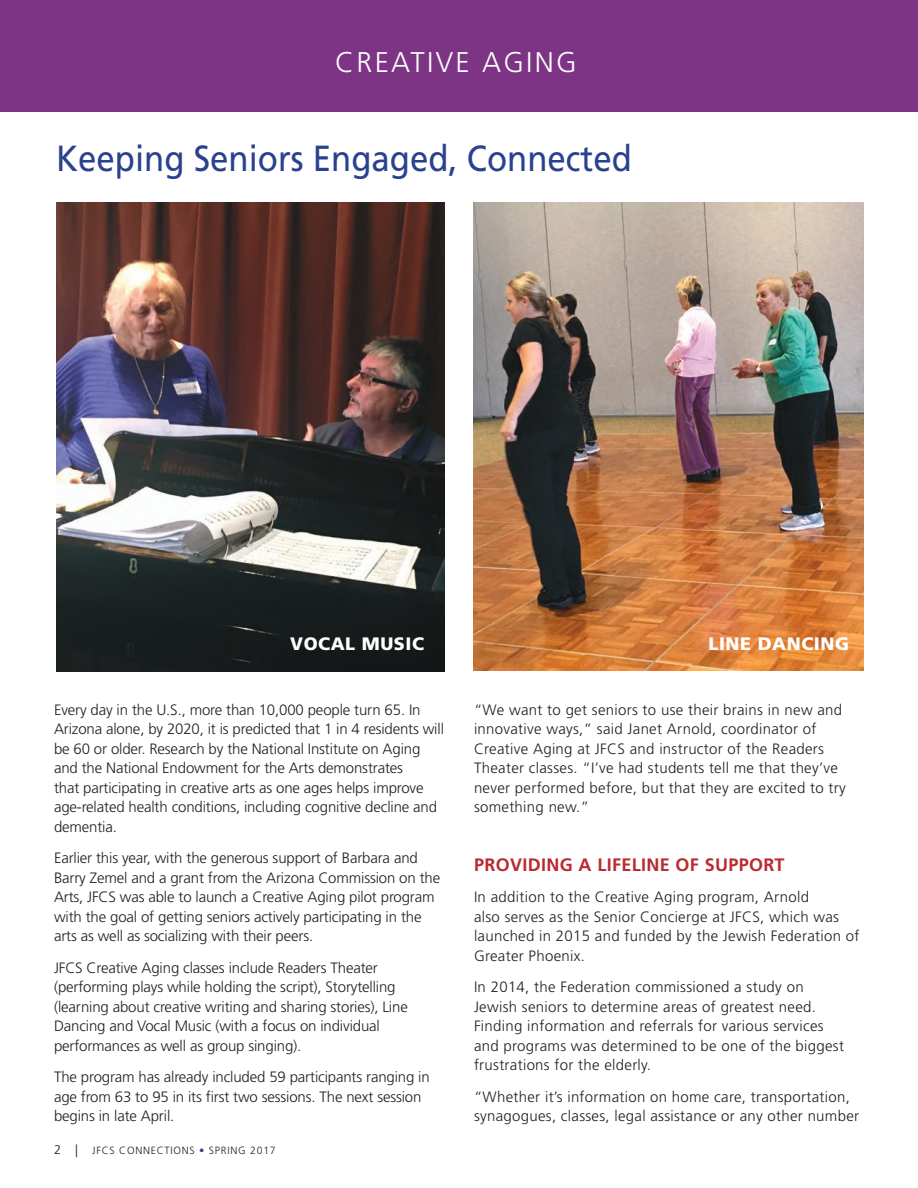
<style>
.page{position:relative;width:918px;height:1188px;background:#fff}
.page>*{position:absolute;margin:0;border:0;box-sizing:border-box;transform-origin:0 0}
.t1{font:36.3px "Frutiger";color:#2a428d;scale:.91 1}
.t2{font:300 28.5px "Frutiger";letter-spacing:.08em;color:#fff}
.t3{font:700 18px "Frutiger";letter-spacing:.02em;color:#ba2b2f}
.t4{font:900 18px "Frutiger";letter-spacing:.03em;color:#fff}
.t5{font:300 15px/19.5px "Frutiger";letter-spacing:-.01em;color:#241f1f}
.t6{font:300 15px/19.5px "Frutiger";letter-spacing:.02em;color:#241f1f}
.t7{font:300 10.5px "Frutiger";letter-spacing:.07em;color:#241f1f}
.s1{font-size:12.75px}
.s2{color:#2a428d}
</style>
<div class="page">
<img style="left:56px;top:203px;width:389px;height:468px">
<img style="left:473px;top:203px;width:391px;height:468px">
<div style="left:0;top:0;width:918px;height:111px;background:#7d3485"></div>
<h2 class="t2" style="left:335px;top:46px;width:243px">CREATIVE AGING</h2>
<h1 class="t1" style="left:56px;top:137px;width:634px">Keeping Seniors Engaged, Connected</h1>
<p class="t4" style="left:290px;top:633px;width:135px">VOCAL MUSIC</p>
<p class="t4" style="left:709px;top:633px;width:142px">LINE DANCING</p>
<p class="t5" style="left:54px;top:700px;width:392px">Every day in the U.S., more than 10,000 people turn 65. In Arizona alone, by 2020, it is predicted that 1 in 4 residents will be 60 or older. Research by the National Institute on Aging and the National Endowment for the Arts demonstrates<br>that participating in creative arts as one ages helps improve age-related health conditions, including cognitive decline and dementia.</p>
<p class="t5" style="left:54px;top:849px;width:388px">Earlier this year, with the generous support of Barbara and Barry Zemel and a grant from the Arizona Commission on the Arts, JFCS was able to launch a Creative Aging pilot program with the goal of getting seniors actively participating in the arts as well as socializing with their peers.</p>
<p class="t5" style="left:54px;top:958px;width:355px">JFCS Creative Aging classes include Readers Theater (performing plays while holding the script), Storytelling (learning about creative writing and sharing stories), Line Dancing and Vocal Music (with a focus on individual performances as well as group singing).</p>
<p class="t5" style="left:54px;top:1068px;width:377px">The program has already included 59 participants ranging in age from 63 to 95 in its first two sessions. The next session begins in late April.</p>
<p class="t7" style="left:54px;top:1144px;width:223px"><span class="s1">2 |</span> JFCS CONNECTIONS <span class="s2">•</span> SPRING 2017</p>
<p class="t6" style="left:474px;top:700px;width:373px">“We want to get seniors to use their brains in new and innovative ways,” said Janet Arnold, coordinator of Creative Aging at JFCS and instructor of the Readers Theater classes. “I’ve had students tell me that they’ve never performed before, but that they are excited to try something new.”</p>
<p class="t3" style="left:474px;top:854px;width:312px">PROVIDING A LIFELINE OF SUPPORT</p>
<p class="t6" style="left:474px;top:888px;width:387px">In addition to the Creative Aging program, Arnold<br>also serves as the Senior Concierge at JFCS, which was launched in 2015 and funded by the Jewish Federation of Greater Phoenix.</p>
<p class="t6" style="left:474px;top:978px;width:372px">In 2014, the Federation commissioned a study on Jewish seniors to determine areas of greatest need.<br>Finding information and referrals for various services and programs was determined to be one of the biggest frustrations for the elderly.</p>
<p class="t6" style="left:474px;top:1087px;width:387px">“Whether it’s information on home care, transportation, synagogues, classes, legal assistance or any other number</p>
</div>
